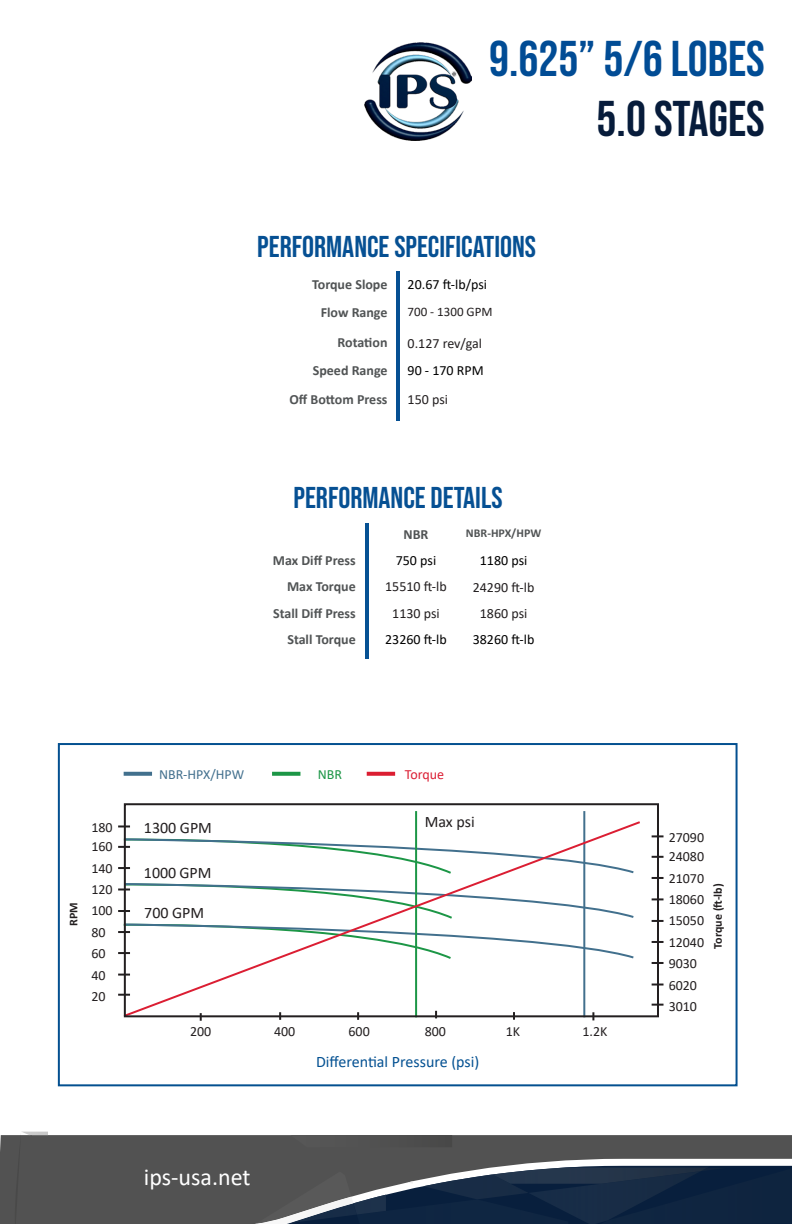
<style>
.page{position:relative;width:792px;height:1224px;background:#fff}
.page>*{position:absolute;margin:0;border:0;box-sizing:border-box;transform-origin:0 0}
.t1{font:50px "Bebas Neue";color:#014c95}
.t2{font:50px "Bebas Neue";color:#071c3b}
.t3{font:30px "Bebas Neue";color:#065093}
.t4{font:24px "Calibri";color:#fff}
.t5{font:16px "Calibri";color:#231f20}
.t6{font:16px "Calibri";color:#045192}
.t7{font:14px "Calibri";color:#231f20}
.t8{font:14px "Calibri";color:#000001}
.t9{font:700 14px "Calibri";color:#515455}
.t10{font:700 14px "Calibri";color:#505354}
.t11{font:14px "Calibri";color:#43708e}
.t12{font:14px "Calibri";color:#db1e33}
.t13{font:14px "Calibri";color:#1c9646}
.t14{font:13px "Calibri";color:#231f20}
.t15{font:700 12px "Calibri";color:#231f20}
.t16{font:700 12px "Calibri";color:#505354}
</style>
<div class="page">
<hr style="left:415px;top:811px;width:2px;height:206px;background:#1c9646">
<hr style="left:583px;top:811px;width:2px;height:206px;background:#42708d">
<svg style="left:122px;top:820px;width:520px;height:199px"></svg>
<svg style="left:652px;top:1004px;width:12px;height:2px"></svg>
<img style="left:364px;top:42px;width:107px;height:99px">
<svg style="left:0;top:1131px;width:792px;height:93px;background:#676767"></svg>
<div style="left:14px;top:1135px;width:18px;height:89px;background:#525252"></div>
<img style="left:21px;top:1132px;width:27px;height:3px">
<img style="left:290px;top:1135px;width:162px;height:12px">
<img style="left:290px;top:1168px;width:238px;height:31px">
<img style="left:256px;top:1172px;width:95px;height:9px">
<img style="left:256px;top:1181px;width:157px;height:43px">
<div style="left:709px;top:1168px;width:83px;height:56px;background:#0e243f"></div>
<div style="left:357px;top:1199px;width:171px;height:25px;background:#0e2542"></div>
<img style="left:353px;top:1195px;width:33px;height:20px">
<div style="left:528px;top:1167px;width:181px;height:57px;background:#102641"></div>
<img style="left:492px;top:1168px;width:215px;height:16px">
<hr style="left:396px;top:271px;width:4px;height:149px;background:#065093">
<div style="left:58px;top:743px;width:680px;height:343px;border:2px solid #045090"></div>
<div style="left:422px;top:815px;width:55px;height:13px;background:#fff"></div>
<hr style="left:365px;top:523px;width:4px;height:135px;background:#065193">
<div style="left:144px;top:821px;width:68px;height:13px;background:#fff"></div>
<div style="left:144px;top:866px;width:68px;height:13px;background:#fff"></div>
<svg style="left:124px;top:772px;width:28px;height:4px"></svg>
<svg style="left:272px;top:772px;width:28px;height:4px"></svg>
<svg style="left:367px;top:772px;width:28px;height:4px"></svg>
<svg style="left:652px;top:984px;width:12px;height:2px"></svg>
<svg style="left:652px;top:962px;width:12px;height:2px"></svg>
<svg style="left:652px;top:941px;width:12px;height:2px"></svg>
<svg style="left:652px;top:920px;width:12px;height:2px"></svg>
<svg style="left:652px;top:898px;width:12px;height:2px"></svg>
<svg style="left:652px;top:877px;width:12px;height:2px"></svg>
<svg style="left:652px;top:856px;width:12px;height:2px"></svg>
<svg style="left:652px;top:835px;width:12px;height:2px"></svg>
<svg style="left:118px;top:994px;width:12px;height:2px"></svg>
<svg style="left:118px;top:974px;width:12px;height:2px"></svg>
<svg style="left:118px;top:882px;width:518px;height:79px"></svg>
<svg style="left:118px;top:837px;width:518px;height:38px"></svg>
<svg style="left:118px;top:825px;width:12px;height:2px"></svg>
<div style="left:124px;top:803px;width:535px;height:214px;border:2px solid #231f20"></div>
<p class="t1" style="left:489px;top:31px;width:277px">9.625” 5/6 LOBES</p>
<p class="t2" style="left:597px;top:91px;width:170px">5.0 STAGES</p>
<p class="t3" style="left:257px;top:229px;width:280px">PERFORMANCE SPECIFICATIONS</p>
<p class="t10" style="left:312px;top:274px;width:77px">Torque Slope</p>
<p class="t9" style="left:321px;top:303px;width:68px">Flow Range</p>
<p class="t9" style="left:338px;top:332px;width:51px">Rotation</p>
<p class="t8" style="left:408px;top:275px;width:81px">20.67 ft-lb/psi</p>
<p class="t14" style="left:408px;top:303px;width:86px">700 - 1300 GPM</p>
<p class="t7" style="left:408px;top:333px;width:76px">0.127 rev/gal</p>
<p class="t8" style="left:408px;top:361px;width:78px">90 - 170 RPM</p>
<p class="t7" style="left:408px;top:390px;width:42px">150 psi</p>
<p class="t10" style="left:313px;top:361px;width:76px">Speed Range</p>
<p class="t9" style="left:289px;top:390px;width:100px">Off Bottom Press</p>
<p class="t3" style="left:293px;top:481px;width:211px">PERFORMANCE DETAILS</p>
<p class="t10" style="left:273px;top:550px;width:84px">Max Diff Press</p>
<p class="t9" style="left:287px;top:577px;width:70px">Max Torque</p>
<p class="t9" style="left:273px;top:603px;width:84px">Stall Diff Press</p>
<p class="t10" style="left:404px;top:524px;width:26px">NBR</p>
<p class="t8" style="left:396px;top:551px;width:42px">750 psi</p>
<p class="t7" style="left:385px;top:577px;width:63px">15510 ft-lb</p>
<p class="t7" style="left:392px;top:604px;width:49px">1130 psi</p>
<p class="t10" style="left:287px;top:630px;width:70px">Stall Torque</p>
<p class="t8" style="left:385px;top:630px;width:63px">23260 ft-lb</p>
<p class="t16" style="left:466px;top:525px;width:77px">NBR-HPX/HPW</p>
<p class="t8" style="left:480px;top:551px;width:49px">1180 psi</p>
<p class="t7" style="left:473px;top:577px;width:63px">24290 ft-lb</p>
<p class="t7" style="left:480px;top:604px;width:49px">1860 psi</p>
<p class="t8" style="left:473px;top:630px;width:63px">38260 ft-lb</p>
<p class="t15" style="left:65px;top:926px;width:25px;rotate:-90deg">RPM</p>
<p class="t7" style="left:91px;top:817px;width:23px">180</p>
<p class="t7" style="left:91px;top:837px;width:23px">160</p>
<p class="t7" style="left:91px;top:858px;width:23px">140</p>
<p class="t7" style="left:91px;top:880px;width:23px">120</p>
<p class="t7" style="left:91px;top:901px;width:23px">100</p>
<p class="t7" style="left:91px;top:923px;width:16px">80</p>
<p class="t7" style="left:91px;top:944px;width:16px">60</p>
<p class="t7" style="left:91px;top:965px;width:16px">40</p>
<p class="t7" style="left:91px;top:987px;width:16px">20</p>
<p class="t11" style="left:159px;top:765px;width:87px">NBR-HPX/HPW</p>
<p class="t13" style="left:318px;top:765px;width:26px">NBR</p>
<p class="t12" style="left:405px;top:765px;width:41px">Torque</p>
<p class="t5" style="left:144px;top:816px;width:70px">1300 GPM</p>
<p class="t5" style="left:144px;top:861px;width:69px">1000 GPM</p>
<p class="t5" style="left:144px;top:901px;width:61px">700 GPM</p>
<p class="t5" style="left:425px;top:810px;width:51px">Max psi</p>
<p class="t7" style="left:190px;top:1021px;width:23px">200</p>
<p class="t7" style="left:425px;top:1021px;width:23px">800</p>
<p class="t7" style="left:506px;top:1021px;width:16px">1K</p>
<p class="t7" style="left:274px;top:1021px;width:23px">400</p>
<p class="t7" style="left:348px;top:1021px;width:23px">600</p>
<p class="t7" style="left:582px;top:1021px;width:27px">1.2K</p>
<p class="t6" style="left:316px;top:1051px;width:165px">Differential Pressure (psi)</p>
<p class="t4" style="left:144px;top:1161px;width:108px">ips-usa.net</p>
<p class="t7" style="left:669px;top:827px;width:37px">27090</p>
<p class="t7" style="left:669px;top:847px;width:37px">24080</p>
<p class="t7" style="left:669px;top:868px;width:37px">21070</p>
<p class="t7" style="left:669px;top:890px;width:37px">18060</p>
<p class="t7" style="left:669px;top:911px;width:37px">15050</p>
<p class="t7" style="left:669px;top:933px;width:37px">12040</p>
<p class="t7" style="left:669px;top:954px;width:30px">9030</p>
<p class="t7" style="left:669px;top:975px;width:30px">6020</p>
<p class="t7" style="left:669px;top:997px;width:30px">3010</p>
<p class="t15" style="left:709px;top:949px;width:66px;rotate:-90deg">Torque (ft-lb)</p>
</div>
